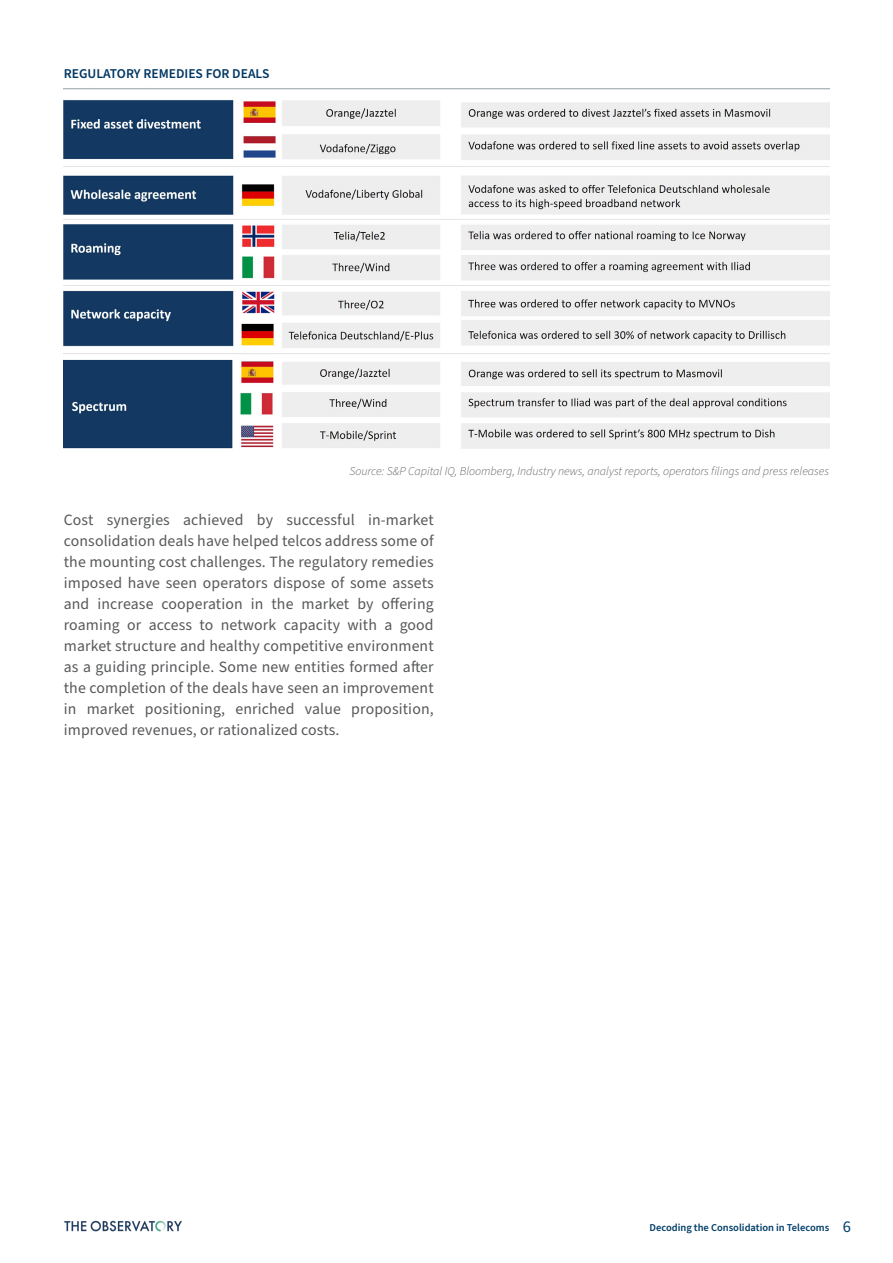
<style>
.page{position:relative;width:893px;height:1263px;background:#fff}
.page>*{position:absolute;margin:0;border:0;box-sizing:border-box;transform-origin:0 0}
.BODY_COPY{font:15.75px/21px "Source Sans Pro";letter-spacing:.01em;color:#57585a;text-align:justify}
.FIGURE_TEXT{font:600 13.5px "Source Sans Pro";color:#013763}
.t1{font:italic 300 12px "Source Sans Pro";color:#57585a}
.t2{font:600 10.5px "Source Sans Pro";color:#003e69}
.s1{font-weight:400;font-size:16.5px}
</style>
<div class="page">
<img style="left:64px;top:1220px;width:118px;height:12px">
<img style="left:64px;top:88px;width:765px;height:361px">
<p class="FIGURE_TEXT" style="left:64px;top:64px;width:207px">REGULATORY REMEDIES FOR DEALS</p>
<p class="t1" style="left:350px;top:463px;width:481px">Source: S&amp;P Capital IQ, Bloomberg, Industry news, analyst reports, operators filings and press releases</p>
<p class="BODY_COPY" style="left:64px;top:510px;width:371px">Cost synergies achieved by successful in-market consolidation deals have helped telcos address some of the mounting cost challenges. The regulatory remedies imposed have seen operators dispose of some assets and increase cooperation in the market by offering roaming or access to network capacity with a good market structure and healthy competitive environment as a guiding principle. Some new entities formed after the completion of the deals have seen an improvement in market positioning, enriched value proposition, improved revenues, or rationalized costs.</p>
<p class="t2" style="left:649px;top:1220px;width:203px">Decoding the Consolidation in Telecoms <span class="s1">6</span></p>
</div>
